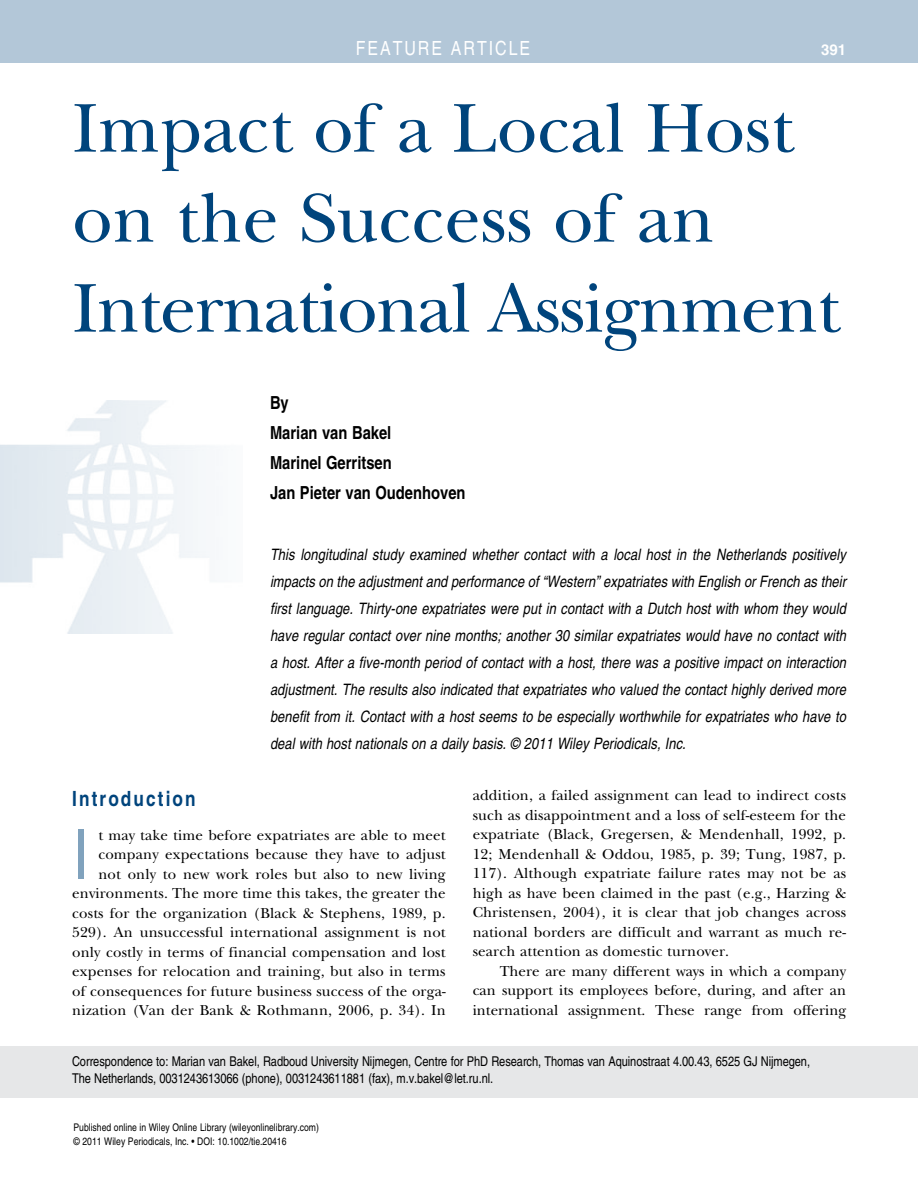
<style>
.page{position:relative;width:918px;height:1188px;background:#fff}
.page>*{position:absolute;margin:0;border:0;box-sizing:border-box;transform-origin:0 0}
.t1{font:72px/90px "New Baskerville";color:#00447c}
.t2{font:69.3px "Helvetica";color:#80a2bd;scale:.88 1}
.t3{font:700 condensed 21px "Helvetica";letter-spacing:.1em;color:#00447c}
.t4{font:condensed 19.5px "Helvetica";letter-spacing:.1em;color:#fff}
.t5{font:700 condensed 18px/30px "Helvetica";color:#000}
.t6{font:italic condensed 15.75px/27px "Helvetica";letter-spacing:.005em;color:#000;text-align:justify}
.t7{font:15px/19.5px "New Baskerville";letter-spacing:.01em;color:#000;text-align:justify}
.t8{font:700 15px "Helvetica";color:#fff}
.t9{font:condensed 13.5px/16.2px "Helvetica";letter-spacing:-.005em;color:#000}
.t10{font:condensed 10.5px/14.9px "Helvetica";color:#000}
</style>
<div class="page">
<img style="left:0;top:401px;width:209px;height:233px">
<div style="left:0;top:0;width:918px;height:63px;background:#b3c7d8"></div>
<div style="left:0;top:1047px;width:918px;height:51px;background:#e6e7e8"></div>
<h3 class="t4" style="left:356px;top:36px;width:108px">feature ART</h3>
<h3 class="t4" style="left:489px;top:36px;width:41px">ICLE</h3>
<p class="t8" style="left:821px;top:41px;width:27px">391</p>
<h1 class="t1" style="left:72px;top:84px;width:769px">Impact of a Local Host on the Success of an<br>International Assignment</h1>
<p class="t5" style="left:270px;top:387px;width:197px">By<br>Marian van Bakel<br>Marinel Gerritsen<br>Jan Pieter van Oudenhoven</p>
<p class="t6" style="left:270px;top:541px;width:578px">This longitudinal study examined whether contact with a local host in the Netherlands positively impacts on the adjustment and performance of “Western” expatriates with English or French as their first language. Thirty-one expatriates were put in contact with a Dutch host with whom they would have regular contact over nine months; another 30 similar expatriates would have no contact with a host. After a five-month period of contact with a host, there was a positive impact on interaction adjustment. The results also indicated that expatriates who valued the contact highly derived more benefit from it. Contact with a host seems to be especially worthwhile for expatriates who have to deal with host nationals on a daily basis. © 2011 Wiley Periodicals, Inc.</p>
<h3 class="t3" style="left:72px;top:786px;width:125px">Introduction</h3>
<h2 class="t2" style="left:72px;top:814px;width:21px">I</h2>
<p class="t7" style="left:72px;top:825px;width:375px;text-align:right">t may take time before expatriates are able to meet company expectations because they have to adjust not only to new work roles but also to new living environments. The more time this takes, the greater the costs for the organization (Black &amp; Stephens, 1989, p.<br>529). An unsuccessful international assignment is not only costly in terms of financial compensation and lost expenses for relocation and training, but also in terms of consequences for future business success of the orga&shy;nization (Van der Bank &amp; Rothmann, 2006, p. 34). In</p>
<p class="t7" style="left:473px;top:786px;width:375px">addition, a failed assignment can lead to indirect costs such as disappointment and a loss of self-esteem for the expatriate (Black, Gregersen, &amp; Mendenhall, 1992, p.<br>12; Mendenhall &amp; Oddou, 1985, p. 39; Tung, 1987, p.<br>117). Although expatriate failure rates may not be as high as have been claimed in the past (e.g., Harzing &amp; Christensen, 2004), it is clear that job changes across national borders are difficult and warrant as much re&shy;search attention as domestic turnover.</p>
<p class="t7" style="left:473px;top:961px;width:375px;text-indent:27px">There are many different ways in which a company can support its employees before, during, and after an international assignment. These range from offering</p>
<p class="t9" style="left:72px;top:1053px;width:740px">Correspondence to: Marian van Bakel, Radboud University Nijmegen, Centre for PhD Research, Thomas van Aquinostraat 4.00.43, 6525 GJ Nijmegen,<br>The Netherlands, 0031243613066 (phone), 0031243611881 (fax), m.v.bakel@let.ru.nl.</p>
<p class="t10" style="left:74px;top:1119px;width:247px">Published online in Wiley Online Library (wileyonlinelibrary.com) © 2011 Wiley Periodicals, Inc. • DOI: 10.1002/tie.20416</p>
</div>
